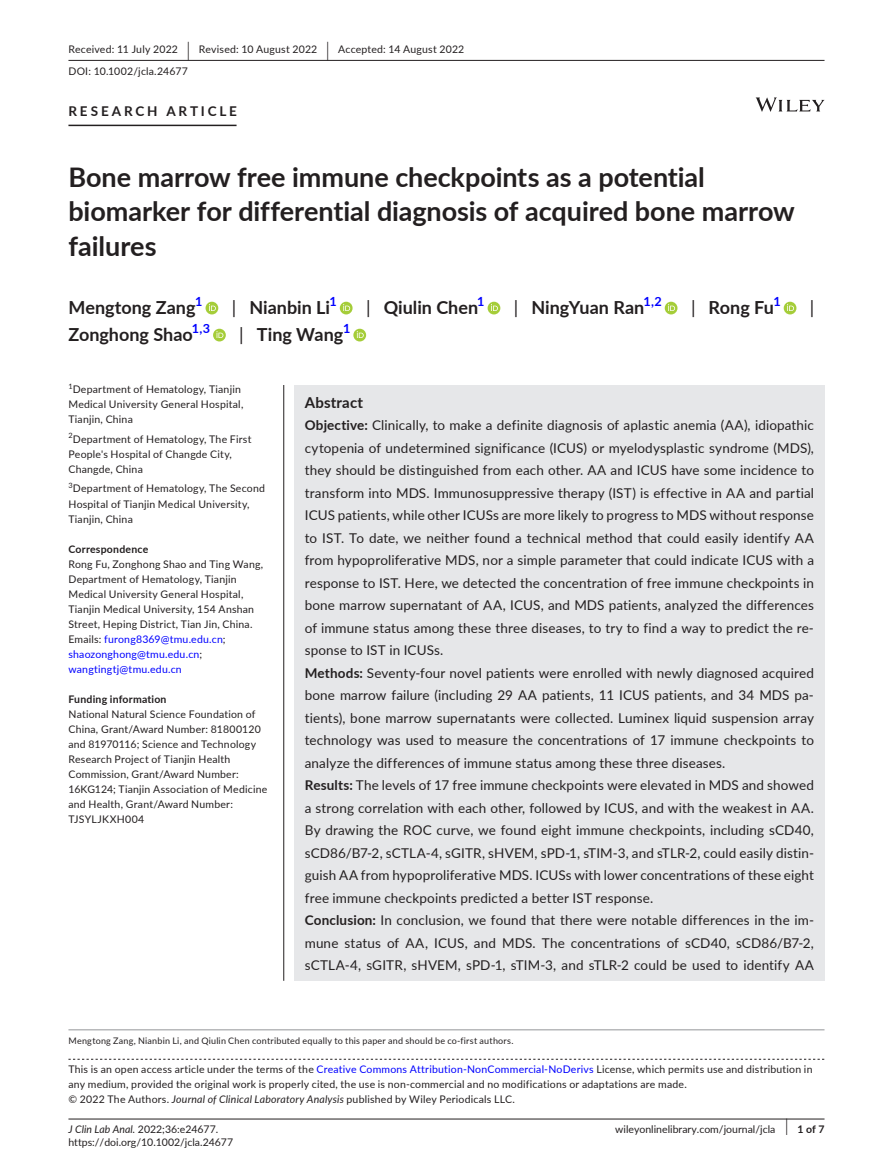
<style>
.page{position:relative;width:893px;height:1174px;background:#fff}
.page>*{position:absolute;margin:0;border:0;box-sizing:border-box;transform-origin:0 0}
.t1{font:700 27px/34.5px "Lato";letter-spacing:-.005em;color:#231f20}
.t2{font:700 18px "Lato";color:#231f20}
.t3{font:18px "Lato";color:#231f20}
.t4{font:700 15px "Lato";letter-spacing:.015em;color:#231f20}
.t5{font:13.5px/22.5px "Lato";letter-spacing:.01em;color:#231f20}
.t6{font:700 13.5px "Lato";letter-spacing:.21em;color:#231f20}
.t7{font:700 12.6px "Lato";color:#00f}
.t8{font:10.5px/15px "Lato";letter-spacing:.02em;color:#231f20}
.t9{font:10.5px "Lato";color:#231f20}
.t10{font:700 10.5px "Lato";letter-spacing:.02em;color:#231f20}
.t11{font:9px "Lato";letter-spacing:.025em;color:#231f20}
.t12{font:7.35px "Lato";color:#231f20}
.s1{font-size:19.65px}
.s2{font-weight:400}
.s3{color:#00f}
.s4{font-weight:700}
.s5{font-style:italic}
.s6{font-weight:400;font-size:17.4px}
</style>
<div class="page">
<hr style="left:68px;top:1118px;width:756px;height:1px;background:#231f20">
<svg style="left:756px;top:97px;width:68px;height:15px"></svg>
<hr style="left:68px;top:60px;width:756px;height:1px;background:#231f20">
<hr style="left:68px;top:125px;width:169px;height:1px;background:#231f20">
<div style="left:206px;top:302px;width:12px;height:12px;background:#a5cd39;border-radius:50%"></div>
<svg style="left:209px;top:304px;width:7px;height:7px"></svg>
<div style="left:340px;top:302px;width:13px;height:12px;background:#a5cd39;border-radius:50%"></div>
<svg style="left:343px;top:304px;width:7px;height:7px"></svg>
<div style="left:488px;top:302px;width:12px;height:12px;background:#a5cd39;border-radius:50%"></div>
<svg style="left:491px;top:304px;width:7px;height:7px"></svg>
<div style="left:665px;top:302px;width:12px;height:12px;background:#a5cd39;border-radius:50%"></div>
<svg style="left:668px;top:304px;width:7px;height:7px"></svg>
<div style="left:784px;top:302px;width:12px;height:12px;background:#a5cd39;border-radius:50%"></div>
<svg style="left:787px;top:304px;width:7px;height:7px"></svg>
<svg style="left:213px;top:329px;width:13px;height:12px"></svg>
<svg style="left:216px;top:331px;width:7px;height:7px"></svg>
<svg style="left:353px;top:329px;width:13px;height:12px"></svg>
<svg style="left:357px;top:331px;width:7px;height:7px"></svg>
<div style="left:294px;top:385px;width:530px;height:595px;background:#e6e7e9"></div>
<hr style="left:283px;top:385px;width:1px;height:595px;background:#231f20">
<svg style="left:68px;top:1058px;width:756px;height:1px"></svg>
<hr style="left:68px;top:1029px;width:756px;height:1px;background:#939598">
<p class="t8" style="left:68px;top:38px;width:397px;line-height:21.8px">Received: 11 July 2022 <span class="s1">|</span> Revised: 10 August 2022 <span class="s1">|</span> Accepted: 14 August 2022<br>DOI: 10.1002/jcla.24677</p>
<p class="t6" style="left:68px;top:101px;width:170px">RESEARCH ARTICLE</p>
<h1 class="t1" style="left:68px;top:159px;width:728px">Bone marrow free immune checkpoints as a potential biomarker for differential diagnosis of acquired bone marrow failures</h1>
<h2 class="t2" style="left:68px;top:295px;width:129px">Mengtong Zang</h2>
<p class="t7" style="left:195px;top:292px;width:9px">1</p>
<h2 class="t2" style="left:232px;top:295px;width:100px"><span class="s2">|</span> Nianbin Li</h2>
<p class="t7" style="left:329px;top:292px;width:9px">1</p>
<h2 class="t2" style="left:366px;top:295px;width:114px"><span class="s2">|</span> Qiulin Chen</h2>
<p class="t7" style="left:477px;top:292px;width:9px">1</p>
<h2 class="t2" style="left:514px;top:295px;width:132px"><span class="s2">|</span> NingYuan Ran</h2>
<p class="t7" style="left:643px;top:292px;width:20px">1,2</p>
<h2 class="t2" style="left:691px;top:295px;width:84px"><span class="s2">|</span> Rong Fu</h2>
<p class="t7" style="left:773px;top:292px;width:9px">1</p>
<h2 class="t3" style="left:810px;top:295px;width:6px">|</h2>
<h2 class="t2" style="left:68px;top:322px;width:126px">Zonghong Shao</h2>
<p class="t7" style="left:192px;top:319px;width:20px">1,3</p>
<h2 class="t2" style="left:239px;top:322px;width:106px"><span class="s2">|</span> Ting Wang</h2>
<p class="t7" style="left:343px;top:319px;width:9px">1</p>
<p class="t12" style="left:68px;top:381px;width:6px">1</p>
<p class="t8" style="left:68px;top:382px;width:176px;text-indent:4px">Department of Hematology, Tianjin<br>Medical University General Hospital,<br>Tianjin, China</p>
<p class="t8" style="left:68px;top:431px;width:185px"><sup>2</sup>Department of Hematology, The First<br>People's Hospital of Changde City,<br>Changde, China</p>
<p class="t8" style="left:68px;top:481px;width:198px"><sup>3</sup>Department of Hematology, The Second<br>Hospital of Tianjin Medical University,<br>Tianjin, China</p>
<p class="t10" style="left:68px;top:541px;width:81px">Correspondence</p>
<p class="t8" style="left:68px;top:556px;width:196px">Rong Fu, Zonghong Shao and Ting Wang, Department of Hematology, Tianjin Medical University General Hospital, Tianjin Medical University, 154 Anshan Street, Heping District, Tian Jin, China.<br>Emails: <span class="s3">furong8369@tmu.edu.cn</span>; <span class="s3">shaozonghong@tmu.edu.cn</span>; <span class="s3">wangtingtj@tmu.edu.cn</span></p>
<p class="t10" style="left:68px;top:691px;width:100px">Funding information</p>
<p class="t8" style="left:68px;top:706px;width:200px">National Natural Science Foundation of China, Grant/Award Number: 81800120 and 81970116; Science and Technology Research Project of Tianjin Health Commission, Grant/Award Number:<br>16KG124; Tianjin Association of Medicine and Health, Grant/Award Number:<br>TJSYLJKXH004</p>
<p class="t4" style="left:305px;top:391px;width:60px">Abstract</p>
<p class="t5" style="left:305px;top:413px;width:511px"><span class="s4">Objective:</span> Clinically, to make a definite diagnosis of aplastic anemia (AA), idiopathic cytopenia of undetermined significance (ICUS) or myelodysplastic syndrome (MDS), they should be distinguished from each other. AA and ICUS have some incidence to transform into MDS. Immunosuppressive therapy (IST) is effective in AA and partial ICUS patients, while other ICUSs are more likely to progress to MDS without response to IST. To date, we neither found a technical method that could easily identify AA from hypoproliferative MDS, nor a simple parameter that could indicate ICUS with a response to IST. Here, we detected the concentration of free immune checkpoints in bone marrow supernatant of AA, ICUS, and MDS patients, analyzed the differences of immune status among these three diseases, to try to find a way to predict the re&shy;sponse to IST in ICUSs.<br><span class="s4">Methods:</span> Seventy-four novel patients were enrolled with newly diagnosed acquired bone marrow failure (including 29 AA patients, 11 ICUS patients, and 34 MDS pa&shy;tients), bone marrow supernatants were collected. Luminex liquid suspension array technology was used to measure the concentrations of 17 immune checkpoints to analyze the differences of immune status among these three diseases.<br><span class="s4">Results:</span> The levels of 17 free immune checkpoints were elevated in MDS and showed a strong correlation with each other, followed by ICUS, and with the weakest in AA.<br>By drawing the ROC curve, we found eight immune checkpoints, including sCD40, sCD86/B7-2, sCTLA-4, sGITR, sHVEM, sPD-1, sTIM-3, and sTLR-2, could easily distin&shy;guish AA from hypoproliferative MDS. ICUSs with lower concentrations of these eight free immune checkpoints predicted a better IST response.<br><span class="s4">Conclusion:</span> In conclusion, we found that there were notable differences in the im&shy;mune status of AA, ICUS, and MDS. The concentrations of sCD40, sCD86/B7-2, sCTLA-4, sGITR, sHVEM, sPD-1, sTIM-3, and sTLR-2 could be used to identify AA</p>
<p class="t11" style="left:68px;top:1034px;width:446px">Mengtong Zang, Nianbin Li, and Qiulin Chen contributed equally to this paper and should be co-first authors.</p>
<p class="t8" style="left:68px;top:1061px;width:746px">This is an open access article under the terms of the <span class="s3">Creative Commons Attribution-NonCommercial-NoDerivs</span> License, which permits use and distribution in any medium, provided the original work is properly cited, the use is non-commercial and no modifications or adaptations are made.<br>© 2022 The Authors. <span class="s5">Journal of Clinical Laboratory Analysis</span> published by Wiley Periodicals LLC.</p>
<p class="t9" style="left:68px;top:1121px;width:151px"><span class="s5">J Clin Lab Anal.</span> 2022;36:e24677.</p>
<p class="t10" style="left:786px;top:1121px;width:40px"><span class="s6">|</span> 1 of 7</p>
<p class="t9" style="left:68px;top:1135px;width:166px">https://doi.org/10.1002/jcla.24677</p>
<p class="t9" style="left:615px;top:1121px;width:162px">wileyonlinelibrary.com/journal/jcla</p>
</div>
